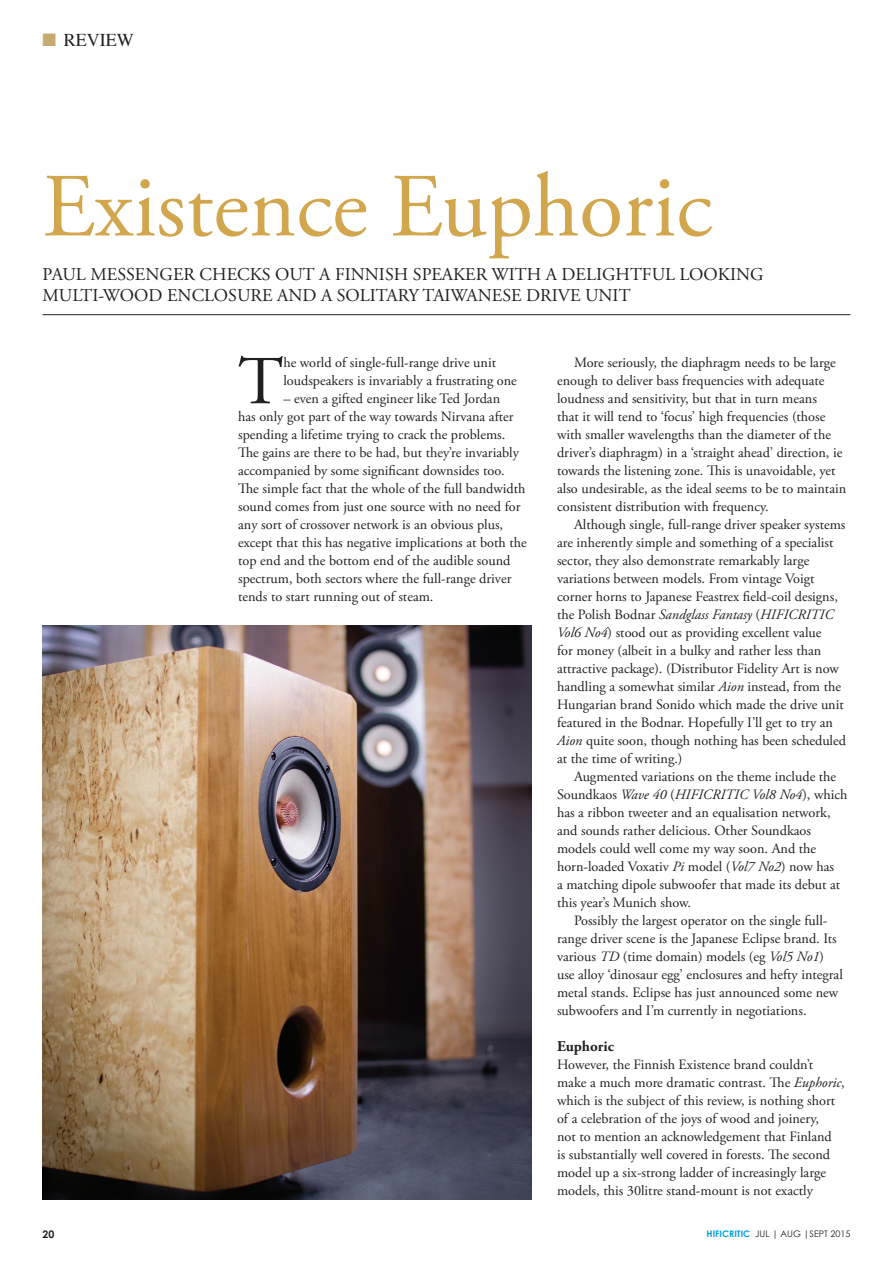
<style>
.page{position:relative;width:893px;height:1263px;background:#fff}
.page>*{position:absolute;margin:0;border:0;box-sizing:border-box;transform-origin:0 0}
.t1{font:90px "Adobe Garamond Pro";color:#d1a64d}
.t2{font:68.55px "Adobe Garamond Pro";color:#231f20}
.t3{font:18px/21px "Adobe Garamond Pro";color:#231f20}
.t4{font:18px "Times";color:#231f20}
.t5{font:700 15px "Adobe Garamond Pro";color:#231f20}
.t6{font:14.25px/18px "Adobe Garamond Pro";color:#231f20}
.t7{font:700 10.5px "Century Gothic";color:#231f20}
.t8{font:9px "Century Gothic";color:#231f20}
.s1{color:#c7aa6f}
.s2{font-style:italic}
.s3{font-weight:700;color:#009fda}
</style>
<div class="page">
<hr style="left:43px;top:314px;width:807px;height:1px;background:#231f20">
<img style="left:43px;top:626px;width:488px;height:573px">
<p class="t4" style="left:43px;top:23px;width:93px"><span class="s1">■</span> REVIEW</p>
<h1 class="t1" style="left:43px;top:153px;width:671px">Existence Euphoric</h1>
<p class="t3" style="left:43px;top:265px;width:723px">PAUL MESSENGER CHECKS OUT A FINNISH SPEAKER WITH A DELIGHTFUL LOOKING<br>MULTI-WOOD ENCLOSURE AND A SOLITARY TAIWANESE DRIVE UNIT</p>
<h2 class="t2" style="left:238px;top:340px;width:47px">T</h2>
<p class="t6" style="left:283px;top:354px;width:235px">he world of single-full-range drive unit loudspeakers is invariably a frustrating one</p>
<p class="t6" style="left:238px;top:390px;width:290px;text-indent:45px">– even a gifted engineer like Ted Jordan<br>has only got part of the way towards Nirvana after spending a lifetime trying to crack the problems.<br>The gains are there to be had, but they’re invariably accompanied by some significant downsides too.<br>The simple fact that the whole of the full bandwidth sound comes from just one source with no need for any sort of crossover network is an obvious plus, except that this has negative implications at both the top end and the bottom end of the audible sound spectrum, both sectors where the full-range driver tends to start running out of steam.</p>
<p class="t6" style="left:557px;top:354px;width:291px;text-indent:17px">More seriously, the diaphragm needs to be large enough to deliver bass frequencies with adequate loudness and sensitivity, but that in turn means<br>that it will tend to ‘focus’ high frequencies (those with smaller wavelengths than the diameter of the driver’s diaphragm) in a ‘straight ahead’ direction, ie towards the listening zone. This is unavoidable, yet also undesirable, as the ideal seems to be to maintain consistent distribution with frequency.</p>
<p class="t6" style="left:557px;top:516px;width:290px;text-indent:17px">Although single, full-range driver speaker systems are inherently simple and something of a specialist sector, they also demonstrate remarkably large variations between models. From vintage Voigt corner horns to Japanese Feastrex field-coil designs, the Polish Bodnar <span class="s2">Sandglass Fantasy</span> (<span class="s2">HIFICRITIC Vol6 No4</span>) stood out as providing excellent value<br>for money (albeit in a bulky and rather less than attractive package). (Distributor Fidelity Art is now handling a somewhat similar <span class="s2">Aion</span> instead, from the Hungarian brand Sonido which made the drive unit featured in the Bodnar. Hopefully I’ll get to try an <span class="s2">Aion</span> quite soon, though nothing has been scheduled at the time of writing.)</p>
<p class="t6" style="left:557px;top:768px;width:292px;text-indent:17px">Augmented variations on the theme include the Soundkaos <span class="s2">Wave 40</span> (<span class="s2">HIFICRITIC Vol8 No4</span>), which has a ribbon tweeter and an equalisation network, and sounds rather delicious. Other Soundkaos models could well come my way soon. And the horn-loaded Voxativ <span class="s2">Pi</span> model (<span class="s2">Vol7 No2</span>) now has<br>a matching dipole subwoofer that made its debut at this year’s Munich show.</p>
<p class="t6" style="left:557px;top:912px;width:287px;text-indent:17px">Possibly the largest operator on the single full&shy;range driver scene is the Japanese Eclipse brand. Its various <span class="s2">TD</span> (time domain) models (eg <span class="s2">Vol5 No1</span>) use alloy ‘dinosaur egg’ enclosures and hefty integral metal stands. Eclipse has just announced some new subwoofers and I’m currently in negotiations.</p>
<p class="t5" style="left:557px;top:1038px;width:58px">Euphoric</p>
<p class="t6" style="left:557px;top:1056px;width:289px">However, the Finnish Existence brand couldn’t make a much more dramatic contrast. The <span class="s2">Euphoric</span>, which is the subject of this review, is nothing short of a celebration of the joys of wood and joinery,<br>not to mention an acknowledgement that Finland<br>is substantially well covered in forests. The second model up a six-strong ladder of increasingly large models, this 30litre stand-mount is not exactly</p>
<p class="t7" style="left:43px;top:1228px;width:13px">20</p>
<p class="t8" style="left:707px;top:1228px;width:145px"><span class="s3">HIFICRITIC</span> JUL | AUG |SEPT 2015</p>
</div>
